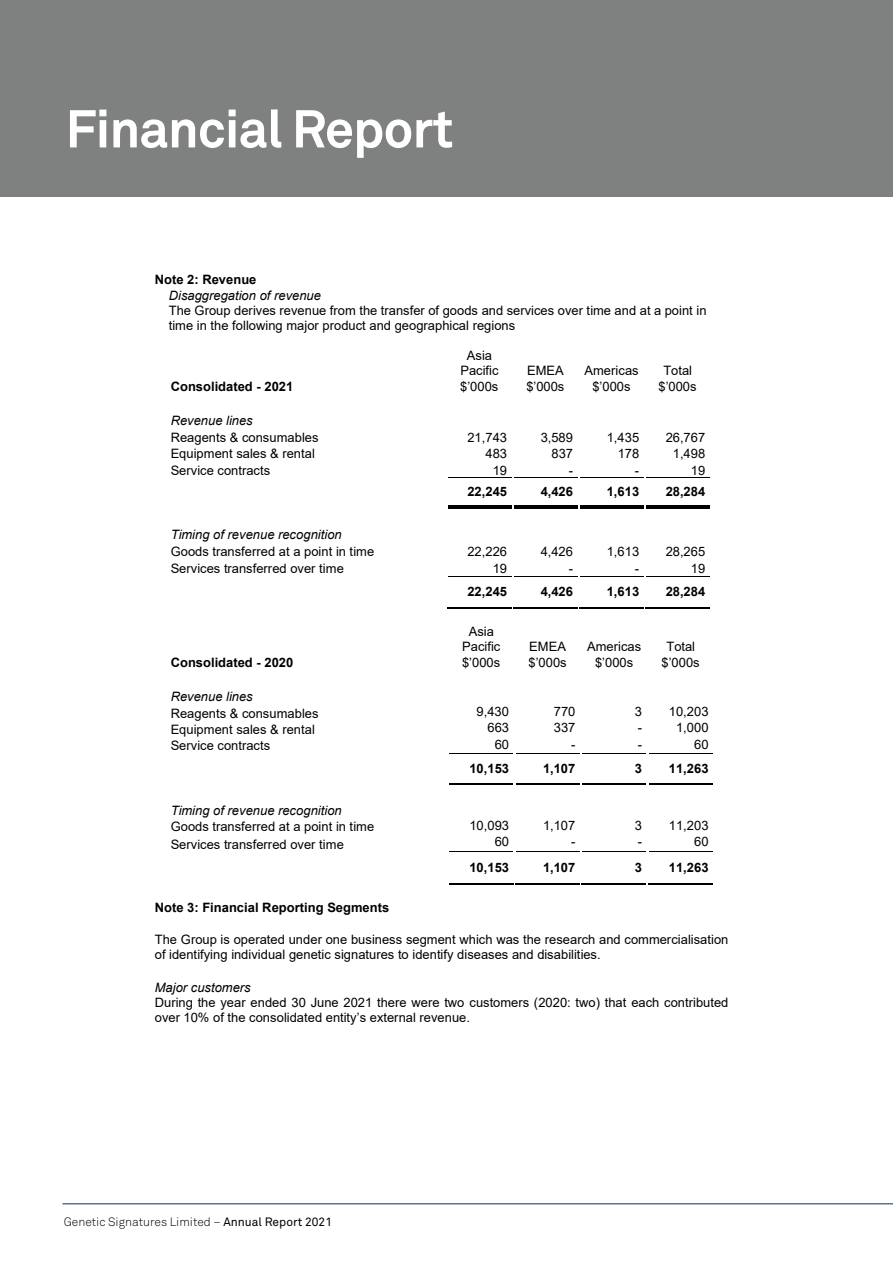
<style>
.page{position:relative;width:893px;height:1263px;background:#fff}
.page>*{position:absolute;margin:0;border:0;box-sizing:border-box;transform-origin:0 0}
.GS_Chapter_Heading_W{font:700 52.5px "Akkurat Pro";letter-spacing:-.02em;color:#fff}
.t1{font:12.9px/15px "Arial";color:#000}
.t2{font:700 12.9px "Arial";color:#000}
.t3{font:italic 12.9px/16px "Arial";color:#000}
.t4{font:12px "Akkurat Light Pro";color:#000}
.s1{font-weight:700;font-style:normal}
.s2{font-style:italic}
.s3{font-family:"Akkurat Pro"}
</style>
<div class="page">
<hr style="left:62px;top:1203px;width:831px;height:1px;background:#003164">
<div style="left:0;top:0;width:893px;height:197px;background:#7f8080"></div>
<hr style="left:448px;top:477px;width:63px;height:1px;background:#000">
<hr style="left:514px;top:477px;width:63px;height:1px;background:#000">
<hr style="left:580px;top:477px;width:63px;height:1px;background:#000">
<hr style="left:646px;top:477px;width:63px;height:1px;background:#000">
<hr style="left:448px;top:505px;width:63px;height:1px;background:#000">
<hr style="left:448px;top:508px;width:63px;height:1px;background:#000">
<hr style="left:514px;top:505px;width:63px;height:1px;background:#000">
<hr style="left:514px;top:508px;width:63px;height:1px;background:#000">
<hr style="left:580px;top:505px;width:63px;height:1px;background:#000">
<hr style="left:580px;top:508px;width:63px;height:1px;background:#000">
<hr style="left:646px;top:505px;width:63px;height:1px;background:#000">
<hr style="left:646px;top:508px;width:63px;height:1px;background:#000">
<hr style="left:448px;top:576px;width:63px;height:1px;background:#000">
<hr style="left:514px;top:576px;width:63px;height:1px;background:#000">
<hr style="left:580px;top:576px;width:63px;height:1px;background:#000">
<hr style="left:646px;top:576px;width:63px;height:1px;background:#000">
<hr style="left:447px;top:608px;width:64px;height:1px;background:#000">
<hr style="left:447px;top:607px;width:64px;height:1px;background:#000">
<hr style="left:513px;top:608px;width:64px;height:1px;background:#000">
<hr style="left:513px;top:607px;width:64px;height:1px;background:#000">
<hr style="left:579px;top:608px;width:64px;height:1px;background:#000">
<hr style="left:579px;top:607px;width:64px;height:1px;background:#000">
<hr style="left:645px;top:608px;width:64px;height:1px;background:#000">
<hr style="left:645px;top:607px;width:64px;height:1px;background:#000">
<hr style="left:450px;top:753px;width:63px;height:1px;background:#000">
<hr style="left:516px;top:753px;width:64px;height:1px;background:#000">
<hr style="left:583px;top:753px;width:63px;height:1px;background:#000">
<hr style="left:649px;top:753px;width:64px;height:1px;background:#000">
<hr style="left:450px;top:783px;width:63px;height:1px;background:#000">
<hr style="left:450px;top:784px;width:63px;height:1px;background:#000">
<hr style="left:516px;top:783px;width:64px;height:1px;background:#000">
<hr style="left:516px;top:784px;width:64px;height:1px;background:#000">
<hr style="left:583px;top:783px;width:63px;height:1px;background:#000">
<hr style="left:583px;top:784px;width:63px;height:1px;background:#000">
<hr style="left:649px;top:783px;width:64px;height:1px;background:#000">
<hr style="left:649px;top:784px;width:64px;height:1px;background:#000">
<hr style="left:450px;top:851px;width:63px;height:1px;background:#000">
<hr style="left:516px;top:851px;width:64px;height:1px;background:#000">
<hr style="left:583px;top:851px;width:63px;height:1px;background:#000">
<hr style="left:649px;top:851px;width:64px;height:1px;background:#000">
<hr style="left:449px;top:884px;width:64px;height:1px;background:#000">
<hr style="left:449px;top:883px;width:64px;height:1px;background:#000">
<hr style="left:515px;top:884px;width:65px;height:1px;background:#000">
<hr style="left:515px;top:883px;width:65px;height:1px;background:#000">
<hr style="left:582px;top:884px;width:64px;height:1px;background:#000">
<hr style="left:582px;top:883px;width:64px;height:1px;background:#000">
<hr style="left:648px;top:884px;width:65px;height:1px;background:#000">
<hr style="left:648px;top:883px;width:65px;height:1px;background:#000">
<p class="GS_Chapter_Heading_W" style="left:66px;top:96px;width:389px">Financial Report</p>
<p class="t3" style="left:169px;top:272px;width:154px;text-indent:-14px"><span class="s1">Note 2: Revenue<br></span>Disaggregation of revenue</p>
<p class="t1" style="left:169px;top:303px;width:539px">The Group derives revenue from the transfer of goods and services over time and at a point in time in the following major product and geographical regions</p>
<p class="t1" style="left:460px;top:348px;width:40px;text-align:center">Asia<br>Pacific</p>
<p class="t1" style="left:527px;top:363px;width:38px">EMEA</p>
<p class="t1" style="left:585px;top:363px;width:55px">Americas</p>
<p class="t1" style="left:663px;top:363px;width:30px">Total</p>
<p class="t2" style="left:171px;top:378px;width:124px">Consolidated - 2021</p>
<p class="t1" style="left:460px;top:379px;width:40px">$’000s</p>
<p class="t1" style="left:526px;top:379px;width:40px">$’000s</p>
<p class="t1" style="left:592px;top:379px;width:40px">$’000s</p>
<p class="t1" style="left:658px;top:379px;width:40px">$’000s</p>
<p class="t1" style="left:171px;top:412px;width:149px;line-height:16.5px"><span class="s2">Revenue lines<br></span>Reagents &amp; consumables</p>
<p class="t1" style="left:467px;top:430px;width:41px">21,743</p>
<p class="t1" style="left:541px;top:430px;width:34px">3,589</p>
<p class="t1" style="left:607px;top:430px;width:34px">1,435</p>
<p class="t1" style="left:666px;top:430px;width:41px">26,767</p>
<p class="t1" style="left:171px;top:446px;width:146px">Equipment sales &amp; rental</p>
<p class="t1" style="left:485px;top:446px;width:23px">483</p>
<p class="t1" style="left:552px;top:446px;width:23px">837</p>
<p class="t1" style="left:618px;top:446px;width:23px">178</p>
<p class="t1" style="left:673px;top:446px;width:34px">1,498</p>
<p class="t1" style="left:171px;top:462px;width:101px">Service contracts</p>
<p class="t1" style="left:493px;top:462px;width:16px">19</p>
<p class="t1" style="left:569px;top:462px;width:6px">-</p>
<p class="t1" style="left:635px;top:462px;width:6px">-</p>
<p class="t1" style="left:691px;top:462px;width:16px">19</p>
<p class="t2" style="left:467px;top:483px;width:41px">22,245</p>
<p class="t2" style="left:541px;top:483px;width:34px">4,426</p>
<p class="t2" style="left:607px;top:483px;width:34px">1,613</p>
<p class="t2" style="left:666px;top:483px;width:41px">28,284</p>
<p class="t1" style="left:171px;top:526px;width:205px;line-height:16.4px"><span class="s2">Timing of revenue recognition<br></span>Goods transferred at a point in time</p>
<p class="t1" style="left:467px;top:543px;width:41px">22,226</p>
<p class="t1" style="left:541px;top:543px;width:34px">4,426</p>
<p class="t1" style="left:607px;top:543px;width:34px">1,613</p>
<p class="t1" style="left:666px;top:543px;width:41px">28,265</p>
<p class="t1" style="left:171px;top:561px;width:175px">Services transferred over time</p>
<p class="t1" style="left:493px;top:561px;width:16px">19</p>
<p class="t1" style="left:569px;top:561px;width:6px">-</p>
<p class="t1" style="left:635px;top:561px;width:6px">-</p>
<p class="t1" style="left:691px;top:561px;width:16px">19</p>
<p class="t2" style="left:467px;top:583px;width:41px">22,245</p>
<p class="t2" style="left:541px;top:583px;width:34px">4,426</p>
<p class="t2" style="left:607px;top:583px;width:34px">1,613</p>
<p class="t2" style="left:666px;top:583px;width:41px">28,284</p>
<p class="t1" style="left:462px;top:624px;width:40px;text-align:center">Asia<br>Pacific</p>
<p class="t1" style="left:529px;top:639px;width:38px">EMEA</p>
<p class="t1" style="left:587px;top:639px;width:55px">Americas</p>
<p class="t1" style="left:666px;top:639px;width:30px">Total</p>
<p class="t2" style="left:171px;top:654px;width:124px">Consolidated - 2020</p>
<p class="t1" style="left:462px;top:655px;width:40px">$’000s</p>
<p class="t1" style="left:529px;top:655px;width:40px">$’000s</p>
<p class="t1" style="left:595px;top:655px;width:40px">$’000s</p>
<p class="t1" style="left:662px;top:655px;width:40px">$’000s</p>
<p class="t1" style="left:171px;top:688px;width:149px;line-height:16.5px"><span class="s2">Revenue lines<br></span>Reagents &amp; consumables</p>
<p class="t1" style="left:477px;top:704px;width:34px">9,430</p>
<p class="t1" style="left:554px;top:704px;width:23px">770</p>
<p class="t1" style="left:635px;top:704px;width:9px">3</p>
<p class="t1" style="left:669px;top:704px;width:41px">10,203</p>
<p class="t1" style="left:171px;top:722px;width:146px">Equipment sales &amp; rental</p>
<p class="t1" style="left:488px;top:720px;width:23px">663</p>
<p class="t1" style="left:554px;top:720px;width:23px">337</p>
<p class="t1" style="left:638px;top:720px;width:6px">-</p>
<p class="t1" style="left:676px;top:720px;width:34px">1,000</p>
<p class="t1" style="left:171px;top:738px;width:101px">Service contracts</p>
<p class="t1" style="left:495px;top:737px;width:16px">60</p>
<p class="t1" style="left:571px;top:737px;width:6px">-</p>
<p class="t1" style="left:638px;top:737px;width:6px">-</p>
<p class="t1" style="left:694px;top:737px;width:16px">60</p>
<p class="t2" style="left:469px;top:759px;width:41px">10,153</p>
<p class="t2" style="left:543px;top:759px;width:34px">1,107</p>
<p class="t2" style="left:635px;top:759px;width:9px">3</p>
<p class="t2" style="left:669px;top:759px;width:41px">11,263</p>
<p class="t1" style="left:171px;top:802px;width:205px;line-height:16.4px"><span class="s2">Timing of revenue recognition<br></span>Goods transferred at a point in time</p>
<p class="t1" style="left:469px;top:818px;width:41px">10,093</p>
<p class="t1" style="left:543px;top:818px;width:34px">1,107</p>
<p class="t1" style="left:635px;top:818px;width:9px">3</p>
<p class="t1" style="left:669px;top:818px;width:41px">11,203</p>
<p class="t1" style="left:171px;top:836px;width:175px">Services transferred over time</p>
<p class="t1" style="left:495px;top:834px;width:16px">60</p>
<p class="t1" style="left:571px;top:834px;width:6px">-</p>
<p class="t1" style="left:638px;top:834px;width:6px">-</p>
<p class="t1" style="left:694px;top:834px;width:16px">60</p>
<p class="t2" style="left:469px;top:858px;width:41px">10,153</p>
<p class="t2" style="left:543px;top:858px;width:34px">1,107</p>
<p class="t2" style="left:635px;top:858px;width:9px">3</p>
<p class="t2" style="left:669px;top:858px;width:41px">11,263</p>
<p class="t2" style="left:155px;top:898px;width:236px">Note 3: Financial Reporting Segments</p>
<p class="t1" style="left:155px;top:932px;width:575px">The Group is operated under one business segment which was the research and commercialisation of identifying individual genetic signatures to identify diseases and disabilities.</p>
<p class="t1" style="left:155px;top:980px;width:575px"><span class="s2">Major customers<br></span>During the year ended 30 June 2021 there were two customers (2020: two) that each contributed over 10% of the consolidated entity’s external revenue.</p>
<p class="t4" style="left:64px;top:1214px;width:270px">Genetic Signatures Limited – <span class="s3">Annual Report 2021</span></p>
</div>
